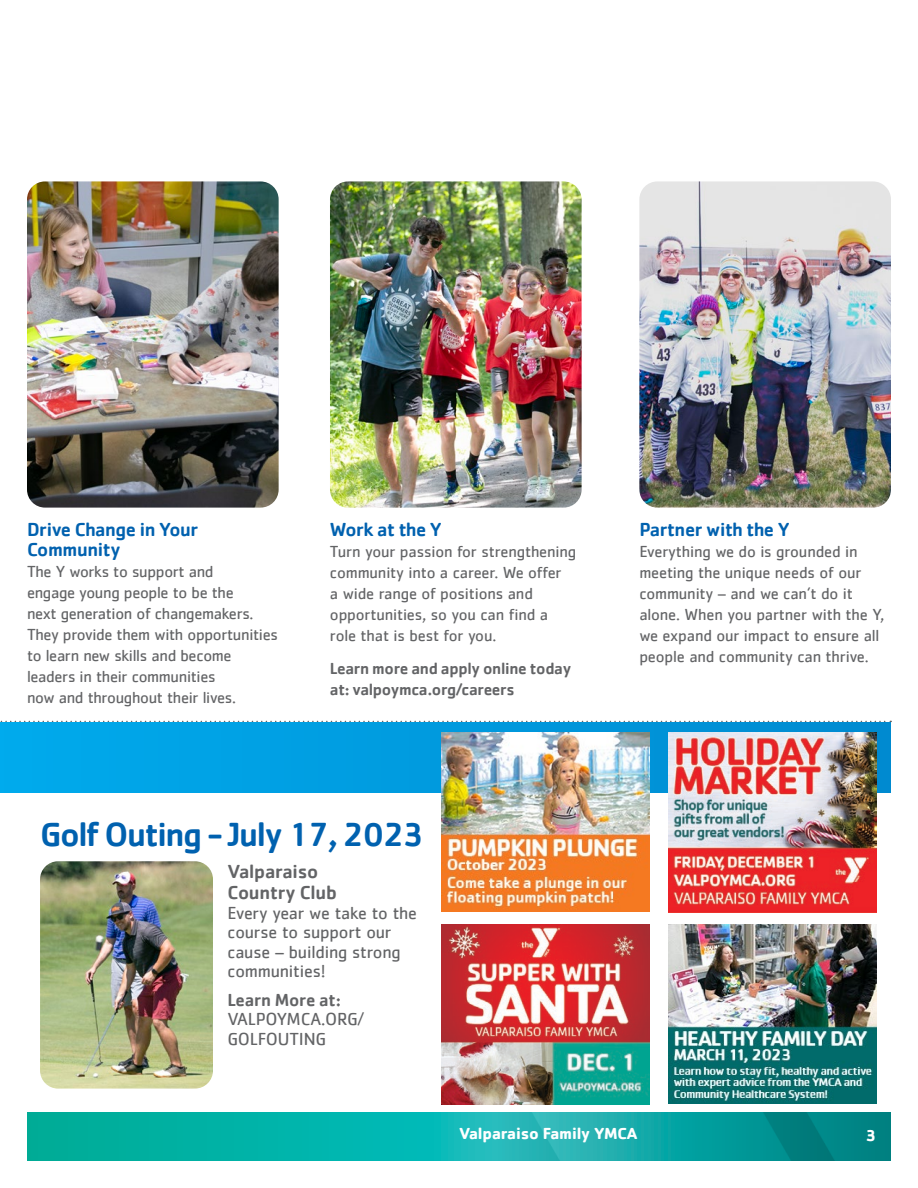
<style>
.page{position:relative;width:918px;height:1188px;background:#fff}
.page>*{position:absolute;margin:0;border:0;box-sizing:border-box;transform-origin:0 0}
.t1{font:500 34.5px "Cachet";letter-spacing:-.04em;color:#0061af}
.t2{font:500 19.5px/19.5px "Cachet";letter-spacing:-.02em;color:#0061af}
.t3{font:500 19.5px/21px "Cachet";letter-spacing:-.01em;color:#636466}
.t4{font:18px/19.5px "Cachet";letter-spacing:-.01em;color:#636466}
.t5{font:500 18px "Cachet";letter-spacing:-.01em;color:#636466}
.t6{font:16.5px/21px "Cachet";letter-spacing:-.01em;color:#636466}
.t7{font:500 16.5px/21px "Cachet";letter-spacing:-.02em;color:#636466}
.t8{font:700 16.5px "Cachet";letter-spacing:-.01em;color:#fff}
</style>
<div class="page">
<svg style="left:27px;top:1112px;width:400px;height:49px;background:#00b2a6"></svg>
<img style="left:427px;top:1112px;width:464px;height:49px">
<img style="left:27px;top:181px;width:252px;height:327px">
<img style="left:330px;top:181px;width:252px;height:327px">
<img style="left:639px;top:181px;width:252px;height:327px">
<svg style="left:0;top:721px;width:891px;height:1px"></svg>
<div style="left:0;top:722px;width:891px;height:71px;background:linear-gradient(to right,#00aaed,#028acf)"></div>
<img style="left:40px;top:861px;width:173px;height:228px">
<img style="left:441px;top:924px;width:208px;height:180px">
<img style="left:669px;top:732px;width:207px;height:180px">
<img style="left:441px;top:732px;width:208px;height:180px">
<img style="left:669px;top:924px;width:207px;height:180px">
<p class="t2" style="left:27px;top:519px;width:173px">Drive Change in Your<br>Community</p>
<p class="t6" style="left:27px;top:560px;width:253px">The Y works to support and<br>engage young people to be the<br>next generation of changemakers.<br>They provide them with opportunities to learn new skills and become leaders in their communities<br>now and throughout their lives.</p>
<p class="t2" style="left:330px;top:519px;width:113px">Work at the Y</p>
<p class="t6" style="left:330px;top:541px;width:248px">Turn your passion for strengthening community into a career. We offer<br>a wide range of positions and opportunities, so you can find a role that is best for you.</p>
<p class="t7" style="left:330px;top:658px;width:243px">Learn more and apply online today at: valpoymca.org/careers</p>
<h1 class="t1" style="left:40px;top:814px;width:386px">Golf Outing - July 17, 2023</h1>
<p class="t3" style="left:228px;top:861px;width:111px">Valparaiso<br>Country Club</p>
<p class="t4" style="left:228px;top:902px;width:191px">Every year we take to the course to support our cause – building strong communities!</p>
<p class="t5" style="left:228px;top:988px;width:115px">Learn More at:</p>
<p class="t4" style="left:228px;top:1009px;width:138px">VALPOYMCA.ORG/<br>GOLFOUTING</p>
<p class="t2" style="left:639px;top:519px;width:152px">Partner with the Y</p>
<p class="t6" style="left:639px;top:541px;width:246px">Everything we do is grounded in meeting the unique needs of our community – and we can’t do it alone. When you partner with the Y, we expand our impact to ensure all people and community can thrive.</p>
<p class="t8" style="left:459px;top:1122px;width:180px">Valparaiso Family YMCA</p>
<p class="t8" style="left:866px;top:1125px;width:12px">3</p>
</div>
